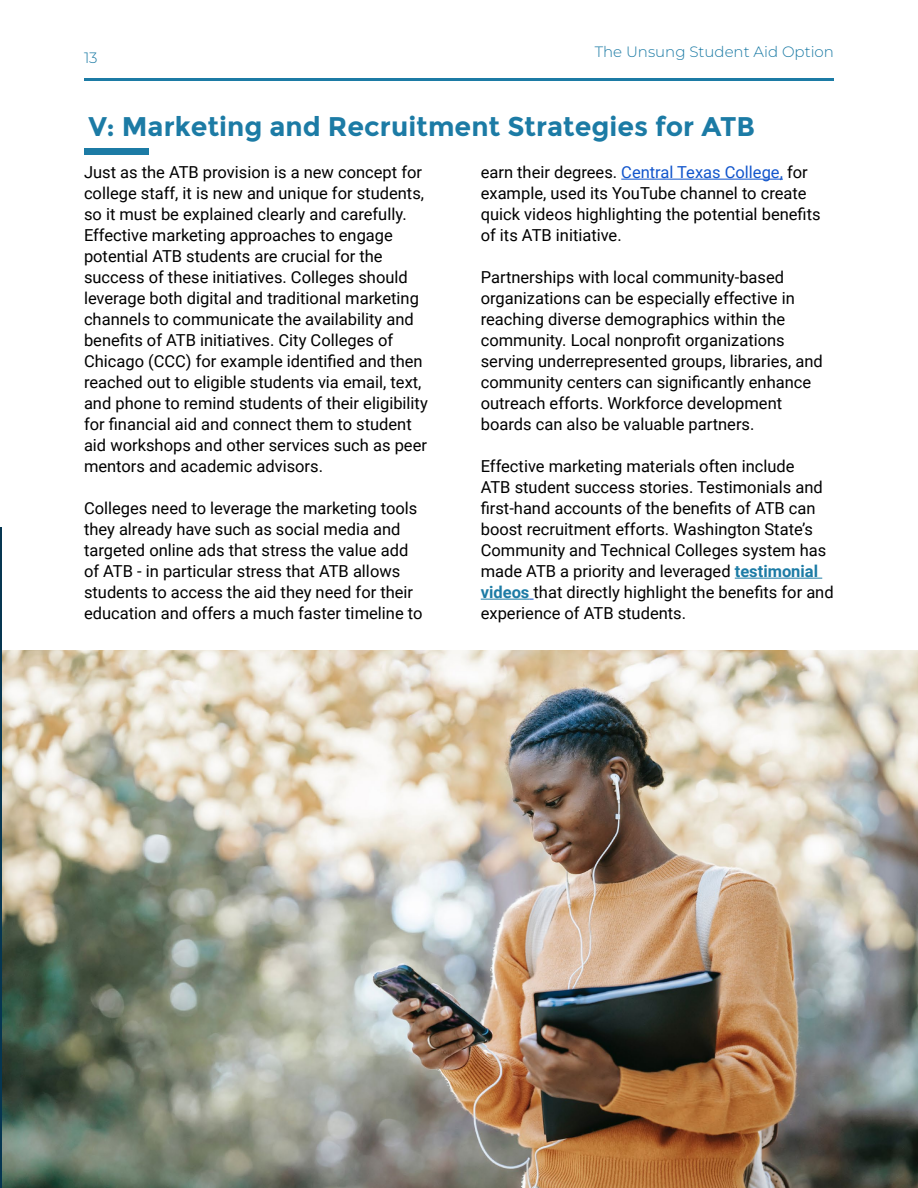
<style>
.page{position:relative;width:918px;height:1188px;background:#fff}
.page>*{position:absolute;margin:0;border:0;box-sizing:border-box;transform-origin:0 0}
.t1{font:700 27px "Montserrat";color:#1c7ba5}
.t2{font:16.5px/21px "Roboto";color:#000}
.t3{font:100 15px "Montserrat";color:#1c7ba5}
.s1{color:#15c}
.s2{font-weight:700;color:#1c7ba5}
</style>
<div class="page">
<hr style="left:84px;top:78px;width:750px;height:3px;background:#1c7ba5">
<hr style="left:621px;top:179px;width:162px;height:1px;background:#15c">
<hr style="left:735px;top:578px;width:87px;height:1px;background:#1c7ba5">
<hr style="left:481px;top:599px;width:48px;height:1px;background:#1c7ba5">
<img style="left:2px;top:650px;width:916px;height:538px">
<hr style="left:0;top:527px;width:2px;height:661px;background:#063651">
<div style="left:84px;top:148px;width:64px;height:6px;background:#1c7ba5"></div>
<p class="t3" style="left:84px;top:48px;width:15px">13</p>
<p class="t3" style="left:595px;top:42px;width:241px">The Unsung Student Aid Option</p>
<h1 class="t1" style="left:88px;top:110px;width:668px">V: Marketing and Recruitment Strategies for ATB</h1>
<p class="t2" style="left:84px;top:161px;width:345px">Just as the ATB provision is a new concept for college staff, it is new and unique for students, so it must be explained clearly and carefully.<br>Effective marketing approaches to engage potential ATB students are crucial for the success of these initiatives. Colleges should leverage both digital and traditional marketing channels to communicate the availability and benefits of ATB initiatives. City Colleges of Chicago (CCC) for example identified and then reached out to eligible students via email, text, and phone to remind students of their eligibility for financial aid and connect them to student aid workshops and other services such as peer mentors and academic advisors.</p>
<p class="t2" style="left:84px;top:497px;width:340px">Colleges need to leverage the marketing tools they already have such as social media and targeted online ads that stress the value add of ATB - in particular stress that ATB allows students to access the aid they need for their education and offers a much faster timeline to</p>
<p class="t2" style="left:481px;top:161px;width:341px">earn their degrees. <span class="s1">Central Texas College,</span> for example, used its YouTube channel to create quick videos highlighting the potential benefits of its ATB initiative.</p>
<p class="t2" style="left:481px;top:266px;width:344px">Partnerships with local community-based organizations can be especially effective in reaching diverse demographics within the community. Local nonprofit organizations serving underrepresented groups, libraries, and community centers can significantly enhance outreach efforts. Workforce development boards can also be valuable partners.</p>
<p class="t2" style="left:481px;top:455px;width:354px">Effective marketing materials often include<br>ATB student success stories. Testimonials and first-hand accounts of the benefits of ATB can boost recruitment efforts. Washington State’s Community and Technical Colleges system has made ATB a priority and leveraged <span class="s2">testimonial videos</span> that directly highlight the benefits for and experience of ATB students.</p>
</div>
